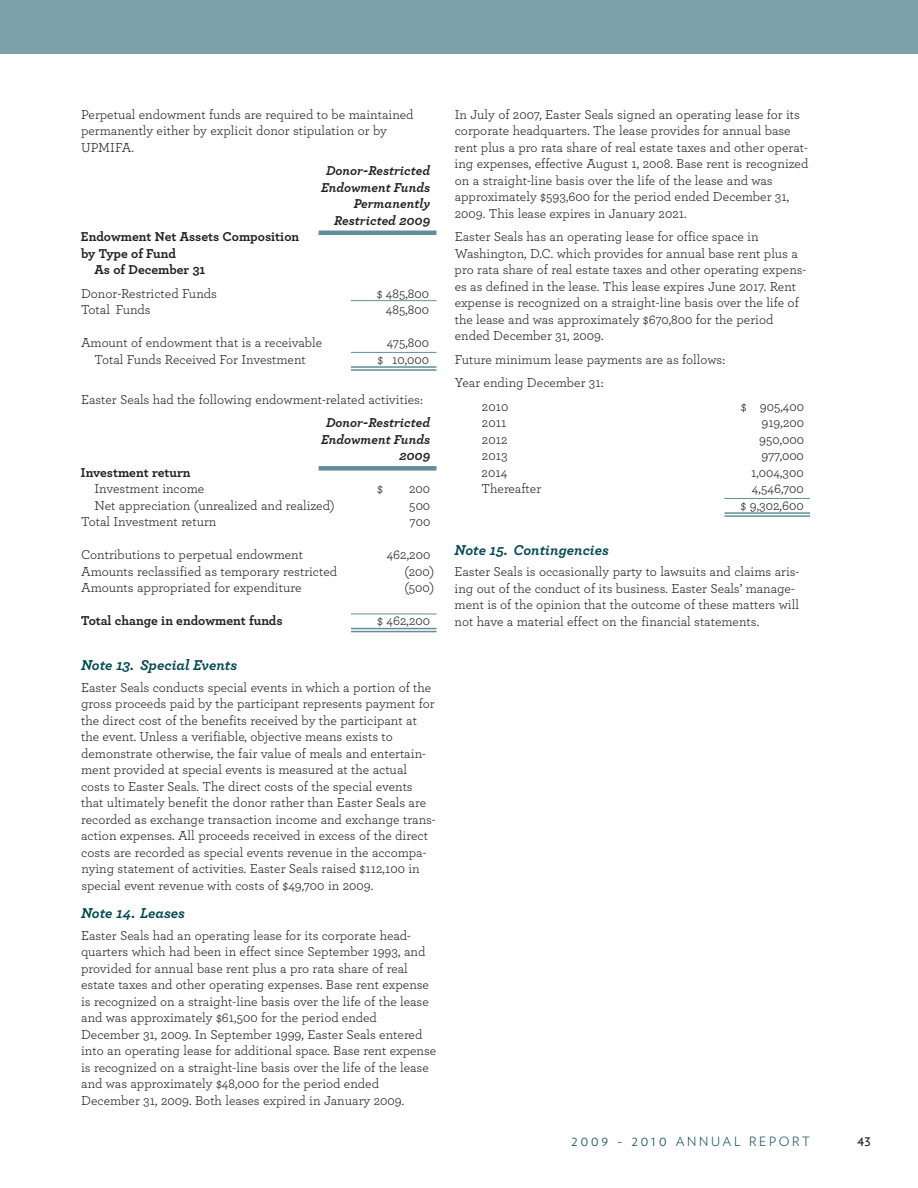
<style>
.page{position:relative;width:918px;height:1188px;background:#fff}
.page>*{position:absolute;margin:0;border:0;box-sizing:border-box;transform-origin:0 0}
.t1{font:italic 700 15px "Archer";color:#004752}
.t2{font:15px "Verlag";color:#231f20}
.t3{font:13.5px/16.5px "Archer";color:#231f20}
.t4{font:700 13.5px "Archer";color:#231f20}
.t5{font:italic 700 13.5px/16.5px "Archer";color:#231f20;text-align:right}
.t6{font:300 12.75px "Verlag";letter-spacing:.21em;color:#004752}
.s1{font-size:14.25px}
</style>
<div class="page">
<hr style="left:319px;top:231px;width:117px;height:4px;background:#618e98">
<hr style="left:351px;top:300px;width:85px;height:1px;background:#618e98">
<hr style="left:351px;top:352px;width:85px;height:1px;background:#618e98">
<hr style="left:351px;top:366px;width:85px;height:2px;background:#618e98">
<hr style="left:351px;top:369px;width:85px;height:2px;background:#618e98">
<div style="left:319px;top:466px;width:117px;height:5px;background:#618e98"></div>
<hr style="left:351px;top:614px;width:85px;height:1px;background:#618e98">
<hr style="left:351px;top:628px;width:85px;height:1px;background:#618e98">
<hr style="left:351px;top:631px;width:85px;height:1px;background:#618e98">
<hr style="left:724px;top:498px;width:86px;height:1px;background:#618e98">
<hr style="left:724px;top:512px;width:86px;height:2px;background:#618e98">
<hr style="left:724px;top:515px;width:86px;height:2px;background:#618e98">
<div style="left:0;top:0;width:918px;height:54px;background:#7ca1aa"></div>
<p class="t3" style="left:81px;top:107px;width:334px">Perpetual endowment funds are required to be maintained permanently either by explicit donor stipulation or by<br>UPMIFA.</p>
<p class="t5" style="left:321px;top:164px;width:111px">Donor-Restricted<br>Endowment Funds<br>Permanently<br>Restricted 2009</p>
<p class="t4" style="left:81px;top:232px;width:220px">Endowment Net Assets Composition</p>
<p class="t4" style="left:81px;top:249px;width:97px">by Type of Fund</p>
<p class="t4" style="left:95px;top:265px;width:112px">As of December 31</p>
<p class="t3" style="left:81px;top:286px;width:137px">Donor-Restricted Funds</p>
<p class="t3" style="left:377px;top:286px;width:54px">$ 485,800</p>
<p class="t3" style="left:81px;top:303px;width:71px">Total Funds</p>
<p class="t3" style="left:386px;top:303px;width:45px">485,800</p>
<p class="t3" style="left:81px;top:336px;width:243px">Amount of endowment that is a receivable</p>
<p class="t3" style="left:387px;top:336px;width:44px">475,800</p>
<p class="t3" style="left:94px;top:352px;width:213px">Total Funds Received For Investment</p>
<p class="t3" style="left:378px;top:352px;width:53px">$ 10,000</p>
<p class="t3" style="left:81px;top:392px;width:343px">Easter Seals had the following endowment-related activities:</p>
<p class="t5" style="left:321px;top:416px;width:111px">Donor-Restricted<br>Endowment Funds<br>2009</p>
<p class="t4" style="left:81px;top:468px;width:111px">Investment return</p>
<p class="t3" style="left:95px;top:482px;width:111px">Investment income</p>
<p class="t3" style="left:377px;top:482px;width:7px">$</p>
<p class="t3" style="left:409px;top:482px;width:23px">200</p>
<p class="t3" style="left:95px;top:498px;width:242px">Net appreciation (unrealized and realized)</p>
<p class="t3" style="left:409px;top:498px;width:22px">500</p>
<p class="t3" style="left:81px;top:515px;width:137px">Total Investment return</p>
<p class="t3" style="left:410px;top:515px;width:22px">700</p>
<p class="t3" style="left:81px;top:548px;width:224px">Contributions to perpetual endowment</p>
<p class="t3" style="left:387px;top:548px;width:45px">462,200</p>
<p class="t3" style="left:81px;top:564px;width:258px">Amounts reclassified as temporary restricted</p>
<p class="t3" style="left:405px;top:564px;width:31px">(200)</p>
<p class="t3" style="left:81px;top:581px;width:222px">Amounts appropriated for expenditure</p>
<p class="t3" style="left:405px;top:581px;width:31px">(500)</p>
<p class="t4" style="left:81px;top:616px;width:203px">Total change in endowment funds</p>
<p class="t3" style="left:377px;top:614px;width:54px">$ 462,200</p>
<p class="t1" style="left:81px;top:660px;width:158px">Note 13. Special Events</p>
<p class="t3" style="left:81px;top:680px;width:356px">Easter Seals conducts special events in which a portion of the gross proceeds paid by the participant represents payment for the direct cost of the benefits received by the participant at the event. Unless a verifiable, objective means exists to demonstrate otherwise, the fair value of meals and entertain&shy;ment provided at special events is measured at the actual costs to Easter Seals. The direct costs of the special events that ultimately benefit the donor rather than Easter Seals are recorded as exchange transaction income and exchange trans&shy;action expenses. All proceeds received in excess of the direct costs are recorded as special events revenue in the accompa&shy;nying statement of activities. Easter Seals raised $112,100 in special event revenue with costs of $49,700 in 2009.</p>
<p class="t1" style="left:81px;top:909px;width:106px">Note 14. Leases</p>
<p class="t3" style="left:81px;top:928px;width:357px">Easter Seals had an operating lease for its corporate head&shy;quarters which had been in effect since September 1993, and provided for annual base rent plus a pro rata share of real estate taxes and other operating expenses. Base rent expense is recognized on a straight-line basis over the life of the lease and was approximately $61,500 for the period ended December 31, 2009. In September 1999, Easter Seals entered into an operating lease for additional space. Base rent expense is recognized on a straight-line basis over the life of the lease and was approximately $48,000 for the period ended December 31, 2009. Both leases expired in January 2009.</p>
<p class="t3" style="left:455px;top:107px;width:355px">In July of 2007, Easter Seals signed an operating lease for its corporate headquarters. The lease provides for annual base rent plus a pro rata share of real estate taxes and other operat&shy;ing expenses, effective August 1, 2008. Base rent is recognized on a straight-line basis over the life of the lease and was approximately $593,600 for the period ended December 31, 2009. This lease expires in January 2021.</p>
<p class="t3" style="left:455px;top:230px;width:353px">Easter Seals has an operating lease for office space in Washington, D.C. which provides for annual base rent plus a pro rata share of real estate taxes and other operating expens&shy;es as defined in the lease. This lease expires June 2017. Rent expense is recognized on a straight-line basis over the life of the lease and was approximately $670,800 for the period ended December 31, 2009.</p>
<p class="t3" style="left:455px;top:352px;width:272px">Future minimum lease payments are as follows:</p>
<p class="t3" style="left:455px;top:376px;width:150px">Year ending December 31:</p>
<p class="t3" style="left:482px;top:399px;width:28px">2010</p>
<p class="t3" style="left:741px;top:399px;width:65px">$ 905,400</p>
<p class="t3" style="left:482px;top:416px;width:26px">2011</p>
<p class="t3" style="left:761px;top:416px;width:44px">919,200</p>
<p class="t3" style="left:482px;top:432px;width:27px">2012</p>
<p class="t3" style="left:759px;top:432px;width:47px">950,000</p>
<p class="t3" style="left:482px;top:449px;width:27px">2013</p>
<p class="t3" style="left:762px;top:449px;width:44px">977,000</p>
<p class="t3" style="left:482px;top:465px;width:27px">2014</p>
<p class="t3" style="left:751px;top:465px;width:54px">1,004,300</p>
<p class="t3" style="left:482px;top:482px;width:61px">Thereafter</p>
<p class="t3" style="left:741px;top:482px;width:65px;text-align:right">4,546,700<br>$ 9,302,600</p>
<p class="t1" style="left:454px;top:545px;width:156px">Note 15. Contingencies</p>
<p class="t3" style="left:454px;top:565px;width:346px">Easter Seals is occasionally party to lawsuits and claims aris&shy;ing out of the conduct of its business. Easter Seals’ manage&shy;ment is of the opinion that the outcome of these matters will not have a material effect on the financial statements.</p>
<p class="t6" style="left:572px;top:1136px;width:240px"><span class="s1">2009 - 2010</span> ANNUAL REPORT</p>
<p class="t2" style="left:857px;top:1135px;width:15px">43</p>
</div>
